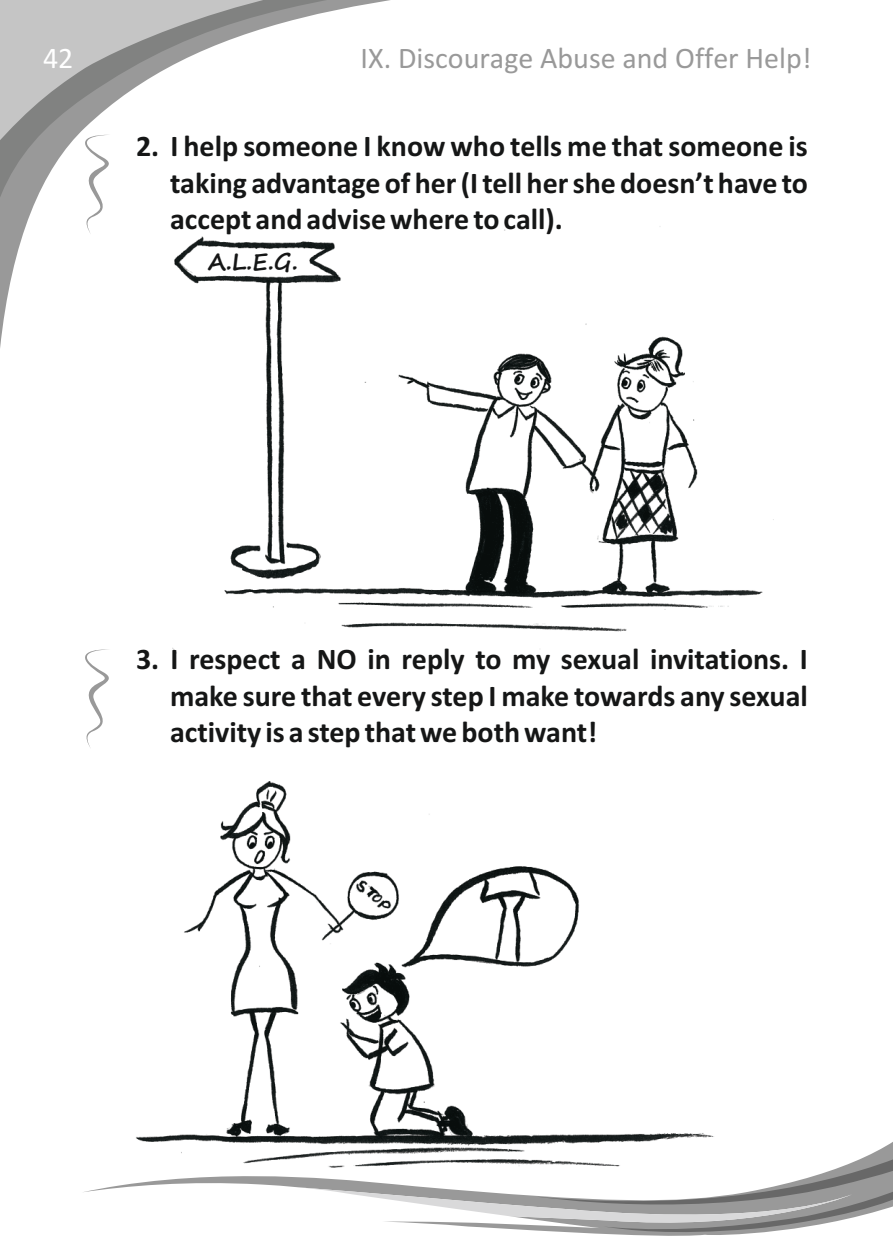
<style>
.page{position:relative;width:893px;height:1259px;background:#fff}
.page>*{position:absolute;margin:0;border:0;box-sizing:border-box;transform-origin:0 0}
.t1{font:700 30px/36.6px "Calibri";color:#151616;text-align:justify}
.t2{font:30px "Calibri";color:#999}
.t3{font:30px "Calibri";color:#fff}
.t4{font:700 23.4px "Segoe Print";color:#151616}
</style>
<div class="page">
<img style="left:184px;top:781px;width:396px;height:333px">
<img style="left:172px;top:226px;width:602px;height:427px">
<svg style="left:85px;top:649px;width:24px;height:99px"></svg>
<svg style="left:84px;top:1114px;width:809px;height:122px"></svg>
<svg style="left:299px;top:1147px;width:594px;height:88px"></svg>
<svg style="left:0;top:226px;width:645px;height:140px"></svg>
<svg style="left:0;top:0;width:487px;height:336px"></svg>
<p class="t3" style="left:43px;top:45px;width:32px">42</p>
<p class="t2" style="left:361px;top:45px;width:452px">IX. Discourage Abuse and Offer Help!</p>
<p class="t1" style="left:170px;top:130px;width:639px;text-indent:-34px">2. I help someone I know who tells me that someone is taking advantage of her (I tell her she doesn’t have to accept and advise where to call).</p>
<p class="t4" style="left:208px;top:250px;width:91px">A.L.E.G.</p>
<p class="t1" style="left:170px;top:643px;width:639px;text-indent:-34px">3. I respect a NO in reply to my sexual invitations. I make sure that every step I make towards any sexual activity is a step that we both want!</p>
</div>
